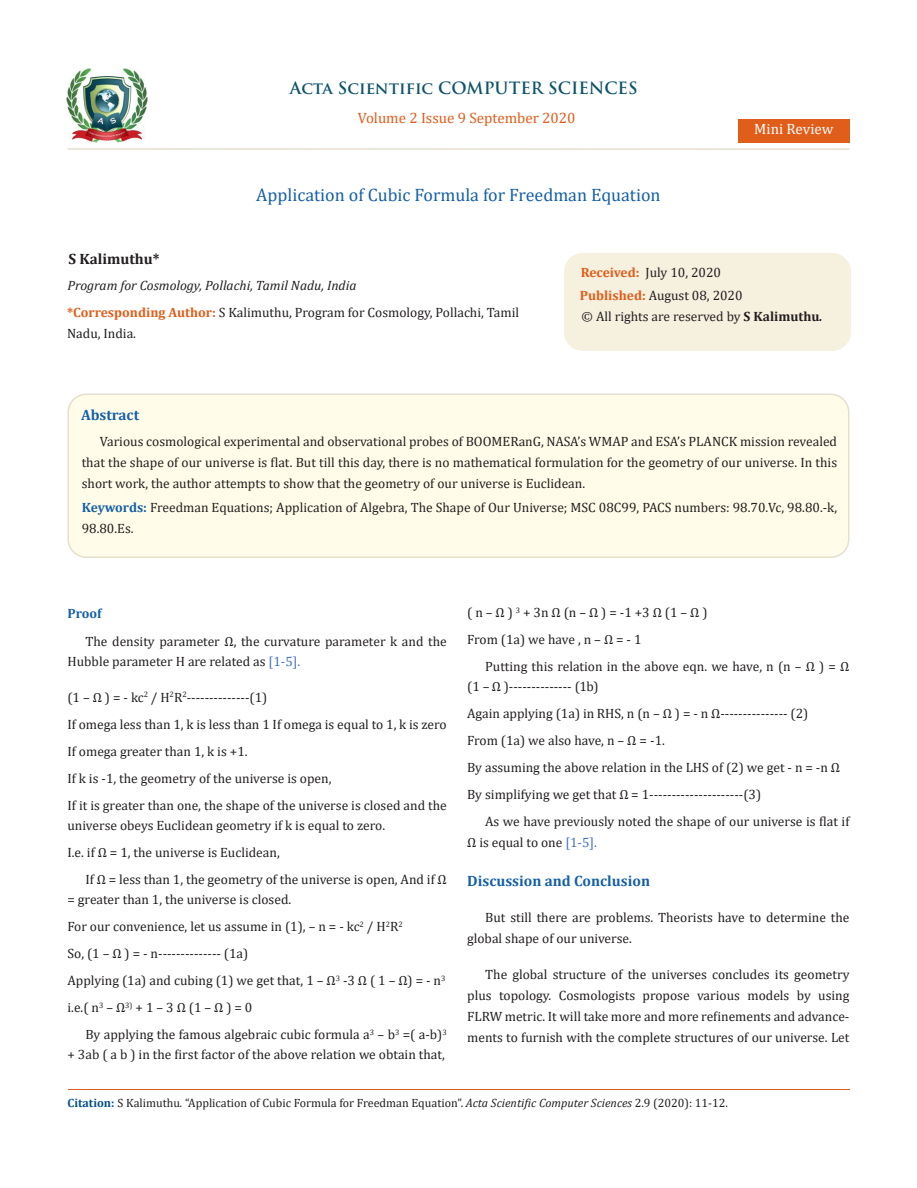
<style>
.page{position:relative;width:917px;height:1188px;background:#fff}
.page>*{position:absolute;margin:0;border:0;box-sizing:border-box;transform-origin:0 0}
.t1{font:18px "Cambria";color:#1560a6}
.t2{font:700 16.5px "Trajan Pro";color:#0e546a}
.t3{font:700 15px "Cambria";color:#1560a6}
.t4{font:15px "Cambria";color:#e05d1a}
.t5{font:700 15px "Cambria";color:#231f20}
.t6{font:15px "Cambria";color:#fff}
.t7{font:13.5px/21px "Cambria";color:#231f20}
.t8{font:italic 13.5px "Cambria";color:#231f20}
.Heading_1{font:700 13.5px "Cambria";color:#1560a6}
.t9{font:12px "Cambria";color:#231f20}
.s1{font-weight:700;color:#e05d1a}
.s2{font-weight:700}
.s3{font-weight:700;font-style:italic}
.s4{font-weight:700;color:#1560a6}
.s5{color:#4472c4}
.s6{font-weight:700;color:#035089}
.s7{font-style:italic}
</style>
<div class="page">
<img style="left:67px;top:68px;width:80px;height:74px">
<div style="left:738px;top:119px;width:111px;height:23px;background:#e05d1a"></div>
<div style="left:564px;top:254px;width:286px;height:96px;background:#f6f0df;border-radius:18px"></div>
<div style="left:564px;top:253px;width:286px;height:98px;border:2px solid #f6f0df;border-radius:18px"></div>
<div style="left:68px;top:394px;width:780px;height:163px;background:#fffde9;border-radius:18px"></div>
<div style="left:67px;top:393px;width:782px;height:165px;border:2px solid #e5dfce;border-radius:18px"></div>
<hr style="left:68px;top:1090px;width:781px;height:1px;background:#e05d1a">
<hr style="left:67px;top:148px;width:782px;height:2px;background:#e5dfce">
<p class="t2" style="left:290px;top:77px;width:349px">Acta Scientific COMPUTER SCIENCES</p>
<p class="t4" style="left:358px;top:109px;width:219px">Volume 2 Issue 9 September 2020</p>
<p class="t1" style="left:256px;top:184px;width:406px">Application of Cubic Formula for Freedman Equation</p>
<p class="t6" style="left:754px;top:120px;width:81px">Mini Review</p>
<p class="t5" style="left:68px;top:248px;width:93px">S Kalimuthu*</p>
<p class="t8" style="left:67px;top:275px;width:290px">Program for Cosmology, Pollachi, Tamil Nadu, India</p>
<p class="t7" style="left:67px;top:302px;width:453px"><span class="s1">*Corresponding Author:</span> S Kalimuthu, Program for Cosmology, Pollachi, Tamil<br>Nadu, India.</p>
<p class="t7" style="left:580px;top:262px;width:142px"><span class="s1">Received:</span> July 10, 2020</p>
<p class="t7" style="left:580px;top:285px;width:164px"><span class="s1">Published:</span> August 08, 2020</p>
<p class="t7" style="left:581px;top:306px;width:242px">© All rights are reserved by <span class="s2">S Kalimuthu</span><span class="s3">.</span></p>
<p class="t3" style="left:81px;top:404px;width:60px">Abstract</p>
<p class="t7" style="left:82px;top:430px;width:756px;text-align:justify;text-indent:18px">Various cosmological experimental and observational probes of BOOMERanG, NASA’s WMAP and ESA’s PLANCK mission revealed that the shape of our universe is flat. But till this day, there is no mathematical formulation for the geometry of our universe. In this short work, the author attempts to show that the geometry of our universe is Euclidean.</p>
<p class="t7" style="left:82px;top:496px;width:756px"><span class="s4">Keywords:</span> Freedman Equations; Application of Algebra, The Shape of Our Universe; MSC 08C99, PACS numbers: 98.70.Vc, 98.80.-k,<br>98.80.Es.</p>
<p class="Heading_1" style="left:67px;top:604px;width:36px">Proof</p>
<p class="t7" style="left:67px;top:631px;width:381px;line-height:20.2px;text-indent:18px">The density parameter Ω, the curvature parameter k and the<br>Hubble parameter H are related as <span class="s5">[1-5].</span></p>
<p class="t7" style="left:67px;top:686px;width:201px">(1 – Ω ) = - kc<sup>2</sup> / H<sup>2</sup>R<sup>2</sup>--------------(1)</p>
<p class="t7" style="left:67px;top:713px;width:381px">If omega less than 1, k is less than 1 If omega is equal to 1, k is zero</p>
<p class="t7" style="left:67px;top:740px;width:181px">If omega greater than 1, k is +1.</p>
<p class="t7" style="left:67px;top:767px;width:265px">If k is -1, the geometry of the universe is open,</p>
<p class="t7" style="left:67px;top:795px;width:381px;line-height:20.2px">If it is greater than one, the shape of the universe is closed and the universe obeys Euclidean geometry if k is equal to zero.</p>
<p class="t7" style="left:67px;top:842px;width:214px">I.e. if Ω = 1, the universe is Euclidean,</p>
<p class="t7" style="left:67px;top:869px;width:381px;line-height:20.2px;text-indent:18px">If Ω = less than 1, the geometry of the universe is open, And if Ω = greater than 1, the universe is closed.</p>
<p class="t7" style="left:67px;top:916px;width:337px">For our convenience, let us assume in (1), – n = - kc<sup>2</sup> / H<sup>2</sup>R<sup>2</sup></p>
<p class="t7" style="left:67px;top:943px;width:182px">So, (1 – Ω ) = - n-------------- (1a)</p>
<p class="t7" style="left:67px;top:970px;width:379px">Applying (1a) and cubing (1) we get that, 1 – Ω<sup>3</sup> -3 Ω ( 1 – Ω) = - n<sup>3</sup></p>
<p class="t7" style="left:67px;top:997px;width:186px">i.e.( n<sup>3</sup> – Ω<sup>3)</sup> + 1 – 3 Ω (1 – Ω ) = 0</p>
<p class="t7" style="left:67px;top:1024px;width:381px;line-height:20.2px;text-align:right">By applying the famous algebraic cubic formula a<sup>3</sup> – b<sup>3</sup> =( a-b)<sup>3<br></sup>+ 3ab ( a b ) in the first factor of the above relation we obtain that,</p>
<p class="t7" style="left:467px;top:602px;width:242px">( n – Ω ) <sup>3</sup> + 3n Ω (n – Ω ) = -1 +3 Ω (1 – Ω )</p>
<p class="t7" style="left:467px;top:629px;width:176px">From (1a) we have , n – Ω = - 1</p>
<p class="t7" style="left:467px;top:656px;width:384px;line-height:20.2px;text-indent:18px">Putting this relation in the above eqn. we have, n (n – Ω ) = Ω (1 – Ω )-------------- (1b)</p>
<p class="t7" style="left:467px;top:703px;width:343px">Again applying (1a) in RHS, n (n – Ω ) = - n Ω--------------- (2)</p>
<p class="t7" style="left:467px;top:730px;width:199px">From (1a) we also have, n – Ω = -1.</p>
<p class="t7" style="left:467px;top:757px;width:374px">By assuming the above relation in the LHS of (2) we get - n = -n Ω</p>
<p class="t7" style="left:467px;top:784px;width:295px">By simplifying we get that Ω = 1---------------------(3)</p>
<p class="t7" style="left:467px;top:812px;width:384px;line-height:20.2px;text-indent:18px">As we have previously noted the shape of our universe is flat if<br>Ω is equal to one <span class="s5">[1-5].</span></p>
<p class="t3" style="left:467px;top:871px;width:184px">Discussion and Conclusion</p>
<p class="t7" style="left:467px;top:907px;width:384px;text-indent:18px">But still there are problems. Theorists have to determine the global shape of our universe.</p>
<p class="t7" style="left:467px;top:964px;width:384px;text-align:justify;text-indent:18px">The global structure of the universes concludes its geometry plus topology. Cosmologists propose various models by using FLRW metric. It will take more and more refinements and advance&shy;ments to furnish with the complete structures of our universe. Let</p>
<p class="t9" style="left:68px;top:1095px;width:661px"><span class="s6">Citation:</span> S Kalimuthu<span class="s7">.</span> “Application of Cubic Formula for Freedman Equation”. <span class="s7">Acta Scientific Computer Sciences</span> 2.9 (2020): 11-12.</p>
</div>
